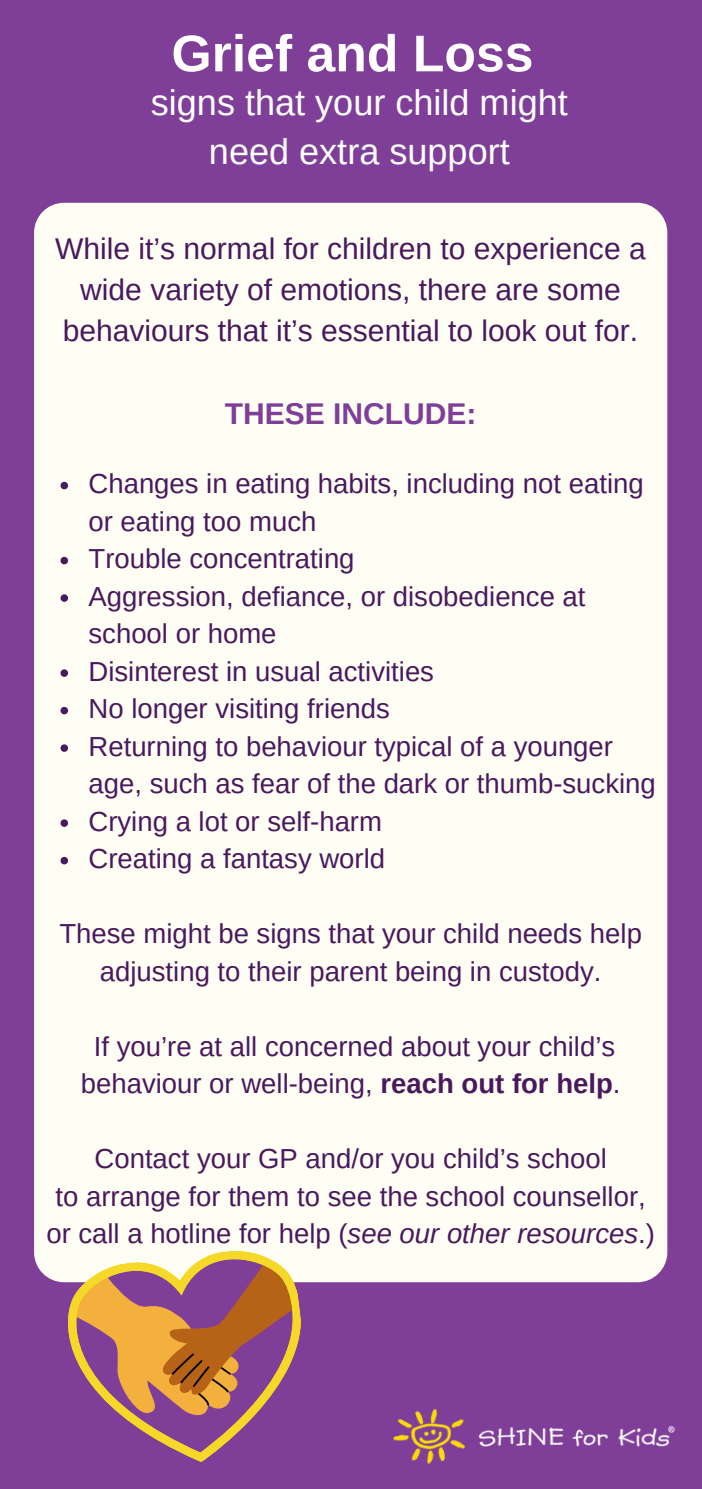
<style>
.page{position:relative;width:702px;height:1489px;background:#fff}
.page>*{position:absolute;margin:0;border:0;box-sizing:border-box;transform-origin:0 0}
.t1{font:700 51.75px "Arimo";color:#fff}
.t2{font:36px/48.8px "Arimo";color:#fff;text-align:center}
.t3{font:30px/41.2px "Arimo";color:#4a185d;text-align:center}
.t4{font:700 30px "Arimo";color:#7f3f98}
.t5{font:27.5px/37.5px "Arimo";color:#4a185d}
.s1{font-weight:700}
.s2{font-style:italic}
</style>
<div class="page">
<div style="left:0;top:0;width:701px;height:1489px;background:#7f3f98"></div>
<div style="left:34px;top:203px;width:633px;height:1079px;background:#fffef4;border-radius:30px"></div>
<svg style="left:60px;top:482px;width:8px;height:7px"></svg>
<svg style="left:60px;top:557px;width:8px;height:7px"></svg>
<svg style="left:60px;top:594px;width:8px;height:8px"></svg>
<svg style="left:60px;top:669px;width:8px;height:8px"></svg>
<svg style="left:60px;top:707px;width:8px;height:7px"></svg>
<svg style="left:60px;top:744px;width:8px;height:8px"></svg>
<svg style="left:60px;top:819px;width:8px;height:8px"></svg>
<svg style="left:60px;top:857px;width:8px;height:7px"></svg>
<svg style="left:59px;top:1251px;width:257px;height:211px"></svg>
<img style="left:269px;top:1360px;width:406px;height:104px">
<p class="t1" style="left:171px;top:24px;width:363px">Grief and Loss</p>
<p class="t2" style="left:151px;top:78px;width:418px">signs that your child might need extra support</p>
<h1 class="t3" style="left:55px;top:228px;width:591px">While it’s normal for children to experience a wide variety of emotions, there are some behaviours that it’s essential to look out for.</h1>
<h2 class="t4" style="left:224px;top:396px;width:253px">THESE INCLUDE:</h2>
<p class="t5" style="left:88px;top:465px;width:556px">Changes in eating habits, including not eating or eating too much</p>
<h3 class="t5" style="left:88px;top:540px;width:267px">Trouble concentrating</h3>
<p class="t5" style="left:88px;top:577px;width:498px">Aggression, defiance, or disobedience at school or home</p>
<p class="t5" style="left:88px;top:652px;width:347px">Disinterest in usual activities</p>
<p class="t5" style="left:88px;top:690px;width:302px">No longer visiting friends</p>
<p class="t5" style="left:88px;top:727px;width:568px">Returning to behaviour typical of a younger age, such as fear of the dark or thumb-sucking</p>
<p class="t5" style="left:88px;top:802px;width:295px">Crying a lot or self-harm</p>
<p class="t5" style="left:88px;top:840px;width:298px">Creating a fantasy world</p>
<p class="t5" style="left:59px;top:915px;width:584px;text-align:center">These might be signs that your child needs help adjusting to their parent being in custody.</p>
<p class="t5" style="left:81px;top:1027px;width:541px;text-align:center">If you’re at all concerned about your child’s behaviour or well-being, <span class="s1">reach out for help</span>.</p>
<p class="t5" style="left:94px;top:1140px;width:513px">Contact your GP and/or you child’s school</p>
<p class="t5" style="left:46px;top:1177px;width:609px;text-align:center">to arrange for them to see the school counsellor, or call a hotline for help (<span class="s2">see our other resources</span>.)</p>
</div>
